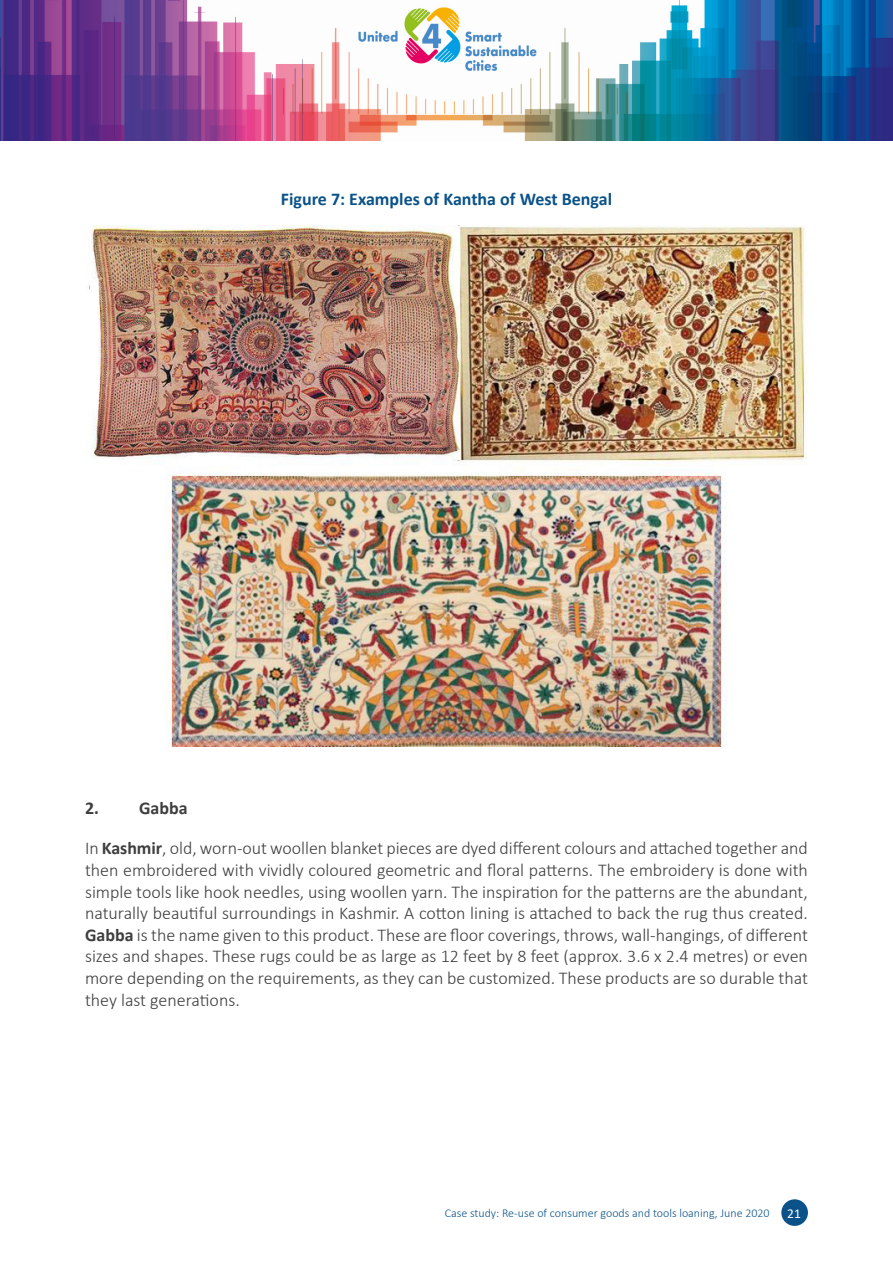
<style>
.page{position:relative;width:893px;height:1263px;background:#fff}
.page>*{position:absolute;margin:0;border:0;box-sizing:border-box;transform-origin:0 0}
.t1{font:300 18px/21.6px "Calibri";color:#3e3e3f;text-align:justify}
.Figure_title_centred{font:700 18px "Calibri";color:#0a5288}
.t2{font:700 18px "Calibri";color:#3e3e3f}
.t3{font:13.5px "Calibri";color:#fff}
.t4{font:300 12px "Calibri";color:#0a5288}
.s1{font-weight:700}
</style>
<div class="page">
<div style="left:781px;top:1199px;width:27px;height:27px;background:#0a5288;border-radius:50%"></div>
<img style="left:85px;top:225px;width:722px;height:522px">
<img style="left:0;top:0;width:893px;height:140px">
<p class="Figure_title_centred" style="left:281px;top:186px;width:333px">Figure 7: Examples of Kantha of West Bengal</p>
<p class="t2" style="left:85px;top:795px;width:104px">2. Gabba</p>
<p class="t1" style="left:85px;top:837px;width:724px">In <span class="s1">Kashmir</span>, old, worn-out woollen blanket pieces are dyed different colours and attached together and then embroidered with vividly coloured geometric and floral patterns. The embroidery is done with simple tools like hook needles, using woollen yarn. The inspiration for the patterns are the abundant, naturally beautiful surroundings in Kashmir. A cotton lining is attached to back the rug thus created.<br><span class="s1">Gabba</span> is the name given to this product. These are floor coverings, throws, wall-hangings, of different sizes and shapes. These rugs could be as large as 12 feet by 8 feet (approx. 3.6 x 2.4 metres) or even more depending on the requirements, as they can be customized. These products are so durable that they last generations.</p>
<p class="t4" style="left:445px;top:1206px;width:326px">Case study: Re-use of consumer goods and tools loaning, June 2020</p>
<p class="t3" style="left:787px;top:1204px;width:15px">21</p>
</div>
